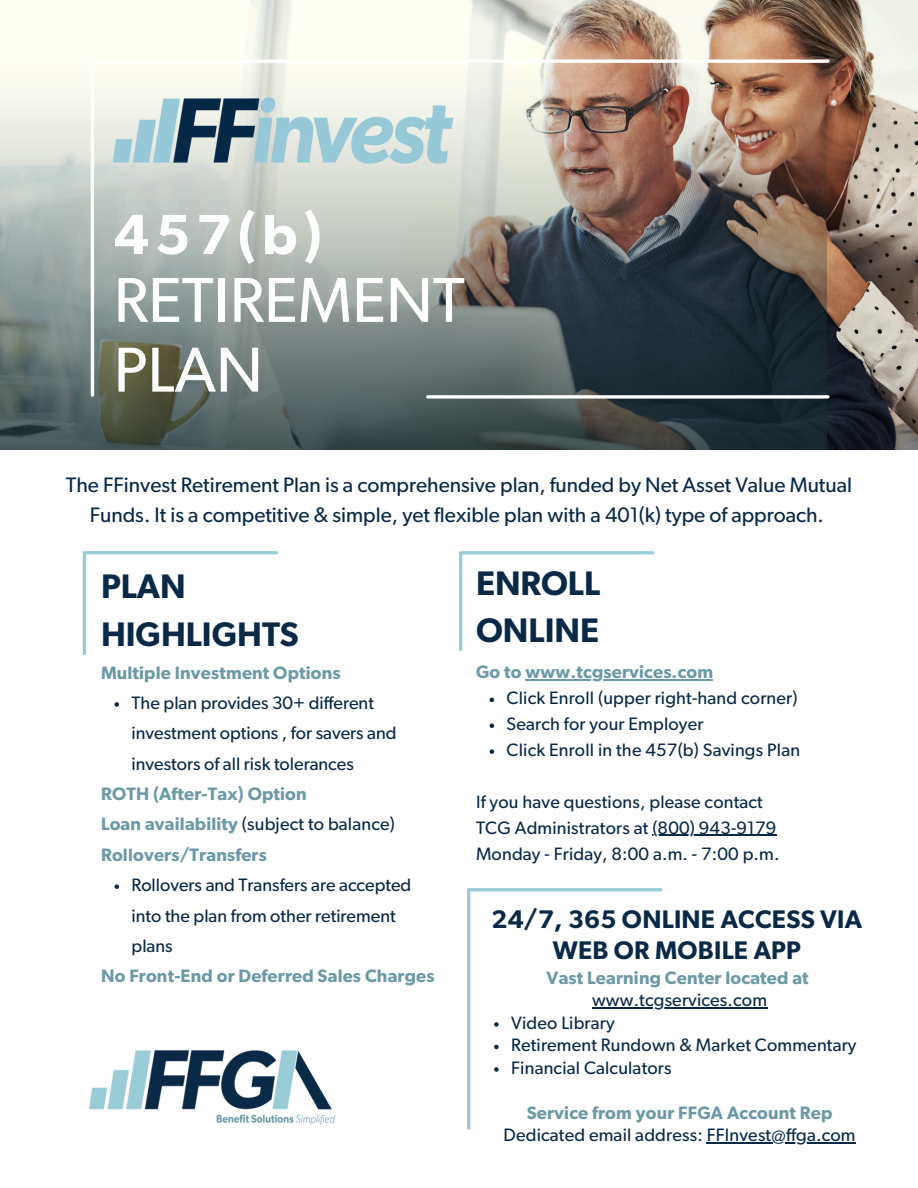
<style>
.page{position:relative;width:918px;height:1188px;background:#fff}
.page>*{position:absolute;margin:0;border:0;box-sizing:border-box;transform-origin:0 0}
.t1{font:63.6px/69.8px "Gibson";color:#fff}
.t2{font:600 56.55px "Gibson";color:#fff}
.t3{font:600 34.2px/47.2px "Gibson";color:#092947}
.t4{font:600 25.5px/31.5px "Gibson";letter-spacing:.01em;color:#092947;text-align:center}
.t5{font:21px/29.2px "Gibson";color:#092947;text-align:center}
.t6{font:18px/30.3px "Gibson";letter-spacing:.01em;color:#092947}
.t7{font:600 18px "Gibson";letter-spacing:.01em;color:#6b99a5}
.s1{font-weight:600;color:#6b99a5}
</style>
<div class="page">
<hr style="left:85px;top:551px;width:191px;height:3px;background:#9accd8">
<hr style="left:83px;top:553px;width:3px;height:101px;background:#9accd8">
<img style="left:244px;top:0;width:674px;height:449px">
<img style="left:0;top:62px;width:826px;height:387px">
<hr style="left:469px;top:888px;width:192px;height:3px;background:#9accd8">
<hr style="left:467px;top:890px;width:3px;height:238px;background:#9accd8">
<svg style="left:461px;top:551px;width:192px;height:4px"></svg>
<hr style="left:459px;top:553px;width:3px;height:96px;background:#9accd8">
<hr style="left:92px;top:60px;width:736px;height:3px;background:#fff">
<svg style="left:428px;top:395px;width:400px;height:4px"></svg>
<hr style="left:91px;top:63px;width:3px;height:332px;background:#fff">
<img style="left:99px;top:72px;width:369px;height:124px">
<img style="left:89px;top:1050px;width:246px;height:75px">
<svg style="left:115px;top:702px;width:4px;height:5px"></svg>
<svg style="left:115px;top:884px;width:4px;height:5px"></svg>
<hr style="left:526px;top:680px;width:187px;height:1px;background:#6b99a5">
<svg style="left:490px;top:698px;width:4px;height:4px"></svg>
<svg style="left:490px;top:723px;width:4px;height:5px"></svg>
<svg style="left:490px;top:749px;width:4px;height:5px"></svg>
<hr style="left:652px;top:835px;width:125px;height:1px;background:#092947">
<hr style="left:592px;top:1008px;width:175px;height:1px;background:#092947">
<svg style="left:494px;top:1022px;width:5px;height:5px"></svg>
<svg style="left:494px;top:1045px;width:5px;height:4px"></svg>
<svg style="left:494px;top:1067px;width:5px;height:5px"></svg>
<hr style="left:707px;top:1143px;width:149px;height:1px;background:#092947">
<h4 class="t2" style="left:114px;top:209px;width:210px">457(b)</h4>
<p class="t1" style="left:114px;top:268px;width:353px">RETIREMENT<br>PLAN</p>
<p class="t5" style="left:66px;top:472px;width:788px">The FFinvest Retirement Plan is a comprehensive plan, funded by Net Asset Value Mutual<br>Funds. It is a competitive &amp; simple, yet flexible plan with a 401(k) type of approach.</p>
<h1 class="t3" style="left:101px;top:564px;width:199px">PLAN<br>HIGHLIGHTS</h1>
<h5 class="t7" style="left:101px;top:664px;width:241px">Multiple Investment Options</h5>
<p class="t6" style="left:132px;top:688px;width:266px">The plan provides 30+ different investment options , for savers and investors of all risk tolerances</p>
<p class="t7" style="left:101px;top:786px;width:207px">ROTH (After-Tax) Option</p>
<p class="t6" style="left:101px;top:810px;width:295px"><span class="s1">Loan availability</span> (subject to balance)</p>
<p class="t7" style="left:101px;top:846px;width:167px">Rollovers/Transfers</p>
<p class="t6" style="left:132px;top:871px;width:281px">Rollovers and Transfers are accepted into the plan from other retirement plans</p>
<h5 class="t7" style="left:101px;top:968px;width:335px">No Front-End or Deferred Sales Charges</h5>
<h3 class="t3" style="left:476px;top:561px;width:126px">ENROLL<br>ONLINE</h3>
<h3 class="t7" style="left:476px;top:664px;width:239px">Go to www.tcgservices.com</h3>
<p class="t6" style="left:507px;top:684px;width:292px">Click Enroll (upper right-hand corner)</p>
<p class="t6" style="left:507px;top:710px;width:198px">Search for your Employer</p>
<p class="t6" style="left:507px;top:736px;width:295px">Click Enroll in the 457(b) Savings Plan</p>
<p class="t6" style="left:476px;top:787px;width:288px">If you have questions, please contact</p>
<p class="t6" style="left:476px;top:813px;width:302px">TCG Administrators at (800) 943-9179</p>
<p class="t6" style="left:476px;top:839px;width:305px">Monday - Friday, 8:00 a.m. - 7:00 p.m.</p>
<h3 class="t4" style="left:492px;top:904px;width:372px">24/7, 365 ONLINE ACCESS VIA<br>WEB OR MOBILE APP</h3>
<p class="t7" style="left:547px;top:970px;width:264px">Vast Learning Center located at</p>
<p class="t6" style="left:511px;top:990px;width:347px;line-height:22.5px;text-indent:81px">www.tcgservices.com<br>Video Library<br>Retirement Rundown &amp; Market Commentary<br>Financial Calculators</p>
<p class="t7" style="left:527px;top:1105px;width:307px">Service from your FFGA Account Rep</p>
<p class="t6" style="left:504px;top:1121px;width:354px">Dedicated email address: FFInvest@ffga.com</p>
</div>
